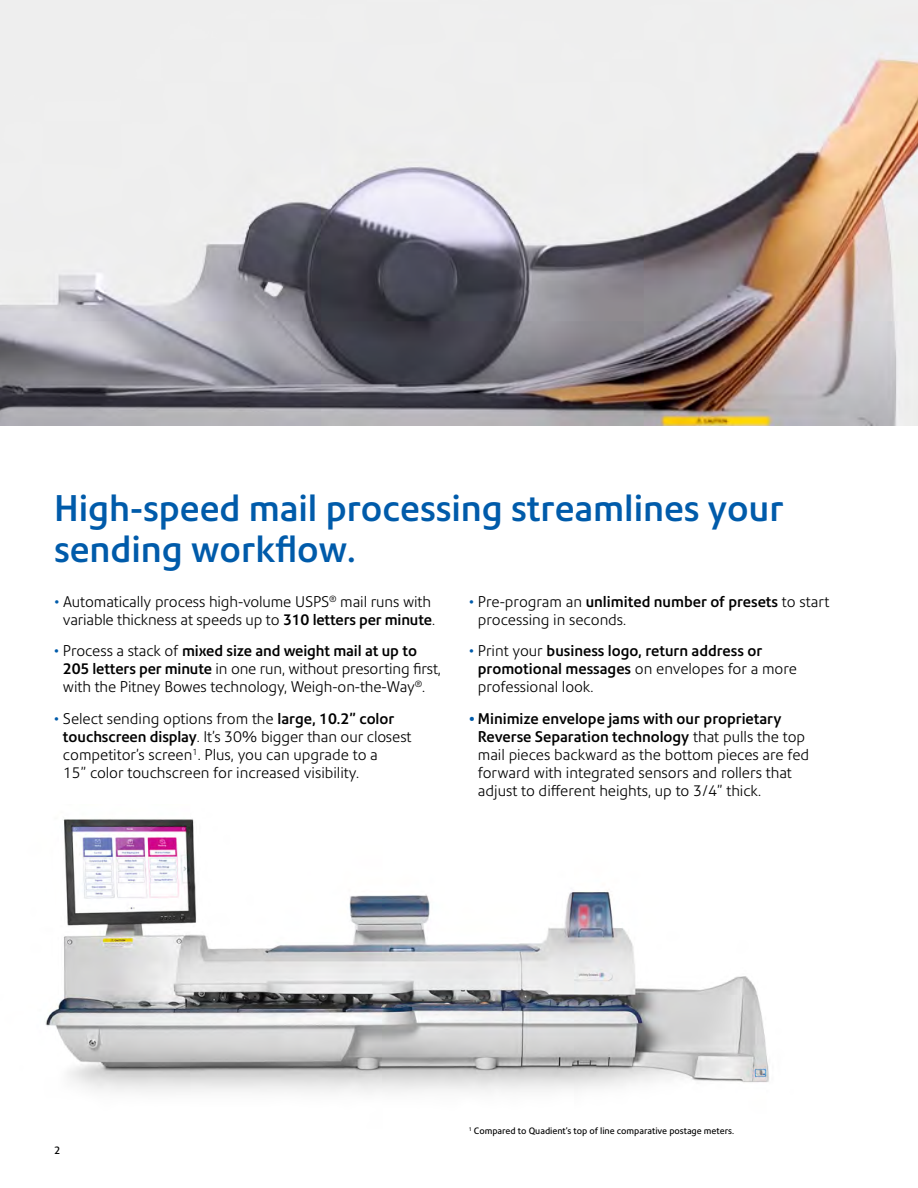
<style>
.page{position:relative;width:918px;height:1188px;background:#fff}
.page>*{position:absolute;margin:0;border:0;box-sizing:border-box;transform-origin:0 0}
.t1{font:500 36px/40.5px "Precision Sans";color:#005baa}
.t2{font:300 15px/18px "Precision Sans";letter-spacing:-.005em;color:#000}
.t3{font:500 15px/18px "Precision Sans";color:#000}
.t4{font:10.5px "Precision Sans";color:#000}
.t5{font:9px "Precision Sans";color:#000}
.s1{color:#005baa}
.s2{font-weight:500}
.s3{font-weight:300;color:#005baa}
.s4{font-weight:300}
.s5{font-weight:500;color:#005baa}
</style>
<div class="page">
<img style="left:0;top:0;width:918px;height:425px">
<img style="left:45px;top:819px;width:724px;height:274px">
<h1 class="t1" style="left:54px;top:488px;width:731px">High-speed mail processing streamlines your sending workflow.</h1>
<p class="t2" style="left:54px;top:593px;width:383px;text-align:center"><span class="s1">•</span> Automatically process high-volume USPS<sup>®</sup> mail runs with variable thickness at speeds up to <span class="s2">310 letters per minute</span>.</p>
<p class="t2" style="left:63px;top:642px;width:379px;text-indent:-9px"><span class="s1">•</span> Process a stack of <span class="s2">mixed size and weight mail at up to<br>205 letters per minute</span> in one run, without presorting first, with the Pitney Bowes technology, Weigh-on-the-Way<sup>®</sup>.</p>
<p class="t2" style="left:63px;top:710px;width:350px;text-indent:-9px"><span class="s1">•</span> Select sending options from the <span class="s2">large, 10.2” color touchscreen display</span>. It’s 30% bigger than our closest competitor’s screen<sup>1</sup>. Plus, you can upgrade to a<br>15” color touchscreen for increased visibility.</p>
<p class="t2" style="left:478px;top:593px;width:353px;text-indent:-9px"><span class="s1">•</span> Pre-program an <span class="s2">unlimited number of presets</span> to start processing in seconds.</p>
<p class="t3" style="left:478px;top:642px;width:321px;text-indent:-9px"><span class="s3">•</span> <span class="s4">Print your</span> business logo, return address or promotional messages <span class="s4">on envelopes for a more professional look.</span></p>
<p class="t2" style="left:478px;top:710px;width:333px;text-indent:-9px"><span class="s5">•</span> <span class="s2">Minimize envelope jams with our proprietary Reverse Separation technology</span> that pulls the top mail pieces backward as the bottom pieces are fed forward with integrated sensors and rollers that adjust to different heights, up to 3/4” thick.</p>
<p class="t4" style="left:54px;top:1144px;width:8px">2</p>
<p class="t5" style="left:469px;top:1125px;width:267px"><sup>1</sup> Compared to Quadient’s top of line comparative postage meters.</p>
</div>
